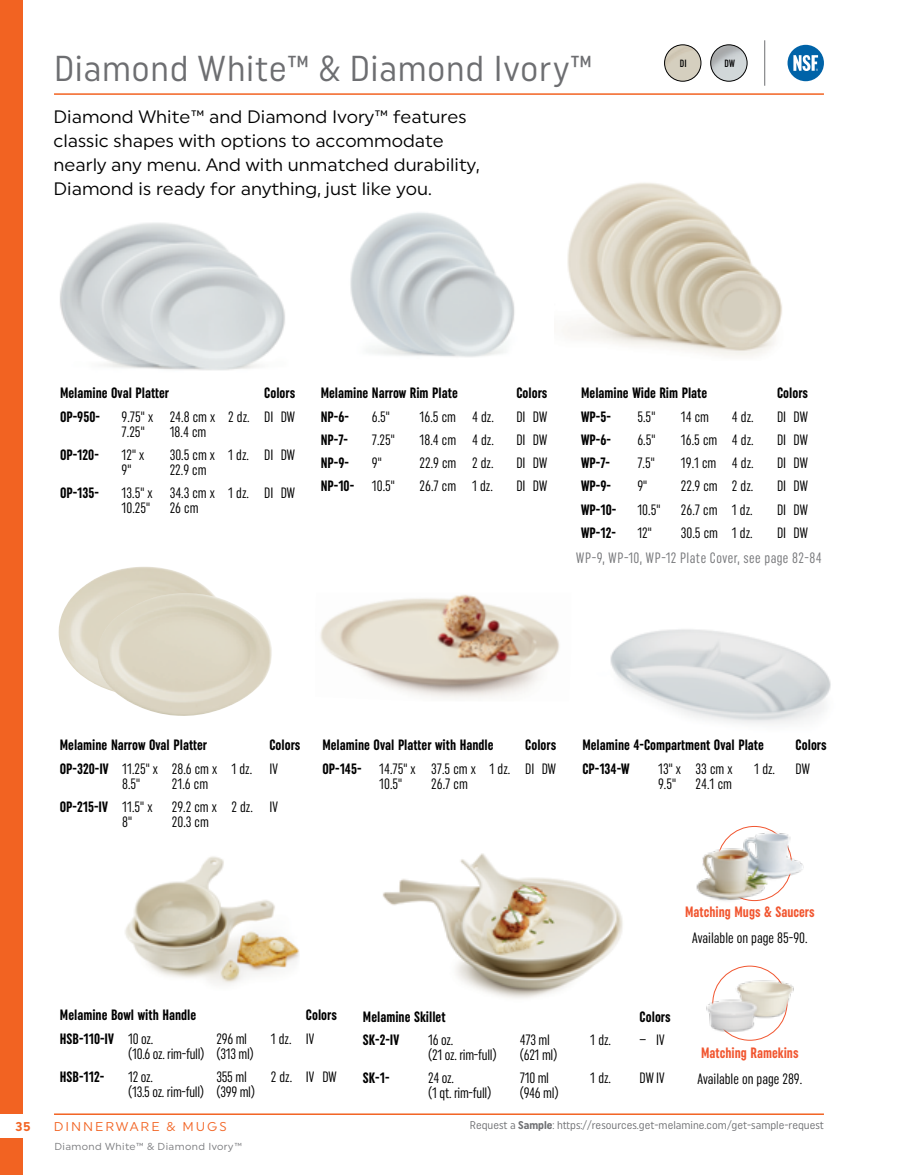
<style>
.page{position:relative;width:905px;height:1175px;background:#fff}
.page>*{position:absolute;margin:0;border:0;box-sizing:border-box;transform-origin:0 0}
.t1{font:36px "Uniform Condensed";letter-spacing:.015em;color:#6d6e71}
.t2{font:18px/24px "Uniform";color:#000}
.t3{font:extra-condensed 15px/15px "Uniform";color:#000}
.t4{font:700 extra-condensed 15px/15px "Uniform";color:#000}
.t5{font:extra-condensed 15px/15px "Uniform";letter-spacing:-.02em;color:#000}
.t6{font:extra-condensed 15px "Uniform";letter-spacing:.03em;color:#77787b}
.t7{font:700 extra-condensed 15px "Uniform";color:#f15630}
.t8{font:12.75px "Uniform";letter-spacing:.15em;color:#f26322}
.t9{font:700 12.75px "Uniform";color:#f26322}
.t10{font:11.25px "Uniform Condensed";color:#6d6e71}
.t11{font:500 extra-condensed 10.5px "Uniform";color:#000}
.t12{font:10.2px "Uniform";letter-spacing:.04em;color:#77787b}
.s1{font-weight:400}
.s2{font-weight:700}
</style>
<div class="page">
<div style="left:0;top:0;width:23px;height:1174px;background:#f26322"></div>
<div style="left:0;top:1114px;width:43px;height:24px;background:#fff"></div>
<hr style="left:54px;top:1113px;width:770px;height:1px;background:#f26322">
<hr style="left:54px;top:93px;width:770px;height:2px;background:#f26322">
<div style="left:787px;top:45px;width:37px;height:36px;background:#0063a8;border-radius:50%"></div>
<svg style="left:793px;top:55px;width:25px;height:16px"></svg>
<img style="left:710px;top:45px;width:37px;height:36px;border-radius:18px">
<div style="left:710px;top:44px;width:37px;height:38px;border:1px solid #000;border-radius:50%"></div>
<img style="left:664px;top:45px;width:37px;height:36px;border-radius:18px">
<div style="left:664px;top:44px;width:37px;height:38px;border:1px solid #000;border-radius:50%"></div>
<hr style="left:764px;top:40px;width:1px;height:46px;background:#6d6e71">
<img style="left:58px;top:567px;width:154px;height:117px">
<img style="left:94px;top:593px;width:178px;height:123px">
<img style="left:350px;top:212px;width:165px;height:145px">
<img style="left:610px;top:629px;width:221px;height:95px">
<img style="left:562px;top:183px;width:220px;height:173px">
<img style="left:320px;top:594px;width:240px;height:105px">
<img style="left:383px;top:853px;width:240px;height:146px">
<img style="left:125px;top:856px;width:175px;height:129px">
<img style="left:60px;top:222px;width:225px;height:149px">
<img style="left:706px;top:967px;width:88px;height:71px">
<img style="left:696px;top:826px;width:108px;height:76px">
<h1 class="t1" style="left:54px;top:47px;width:539px">Diamond White™ &amp; Diamond Ivory™</h1>
<p class="t2" style="left:54px;top:104px;width:427px">Diamond White™ and Diamond Ivory™ features classic shapes with options to accommodate nearly any menu. And with unmatched durability, Diamond is ready for anything, just like you.</p>
<p class="t11" style="left:679px;top:57px;width:8px">DI</p>
<p class="t11" style="left:724px;top:57px;width:12px">DW</p>
<p class="t4" style="left:60px;top:385px;width:110px">Melamine Oval Platter</p>
<p class="t4" style="left:264px;top:385px;width:33px">Colors</p>
<p class="t4" style="left:60px;top:409px;width:41px">OP-950-</p>
<p class="t3" style="left:122px;top:409px;width:33px">9.75" x<br>7.25"</p>
<p class="t3" style="left:170px;top:409px;width:47px">24.8 cm x<br>18.4 cm</p>
<p class="t3" style="left:228px;top:409px;width:68px">2 dz. DI DW</p>
<p class="t4" style="left:60px;top:447px;width:40px">OP-120-</p>
<p class="t3" style="left:122px;top:447px;width:24px">12" x<br>9"</p>
<p class="t3" style="left:170px;top:447px;width:47px">30.5 cm x<br>22.9 cm</p>
<p class="t3" style="left:228px;top:447px;width:68px">1 dz. DI DW</p>
<p class="t4" style="left:60px;top:485px;width:40px">OP-135-</p>
<p class="t3" style="left:122px;top:485px;width:33px">13.5" x<br>10.25"</p>
<p class="t3" style="left:170px;top:485px;width:47px">34.3 cm x<br>26 cm</p>
<p class="t3" style="left:228px;top:485px;width:68px">1 dz. DI DW</p>
<p class="t4" style="left:321px;top:385px;width:139px">Melamine Narrow Rim Plate</p>
<p class="t4" style="left:516px;top:385px;width:33px">Colors</p>
<p class="t4" style="left:321px;top:409px;width:30px">NP-6-</p>
<p class="t3" style="left:372px;top:409px;width:20px">6.5"</p>
<p class="t3" style="left:419px;top:409px;width:76px">16.5 cm 4 dz.</p>
<p class="t3" style="left:516px;top:409px;width:32px">DI DW</p>
<p class="t4" style="left:321px;top:432px;width:29px">NP-7-</p>
<p class="t3" style="left:372px;top:432px;width:25px">7.25"</p>
<p class="t3" style="left:419px;top:432px;width:76px">18.4 cm 4 dz.</p>
<p class="t3" style="left:516px;top:432px;width:32px">DI DW</p>
<p class="t4" style="left:321px;top:455px;width:30px">NP-9-</p>
<p class="t3" style="left:372px;top:455px;width:11px">9"</p>
<p class="t3" style="left:419px;top:455px;width:75px">22.9 cm 2 dz.</p>
<p class="t3" style="left:516px;top:455px;width:32px">DI DW</p>
<p class="t4" style="left:321px;top:478px;width:76px">NP-10- <span class="s1">10.5"</span></p>
<p class="t3" style="left:419px;top:478px;width:75px">26.7 cm 1 dz.</p>
<p class="t3" style="left:516px;top:478px;width:32px">DI DW</p>
<p class="t4" style="left:581px;top:385px;width:128px">Melamine Wide Rim Plate</p>
<p class="t4" style="left:777px;top:385px;width:33px">Colors</p>
<p class="t4" style="left:581px;top:409px;width:31px">WP-5-</p>
<p class="t3" style="left:637px;top:409px;width:19px">5.5"</p>
<p class="t3" style="left:681px;top:409px;width:30px">14 cm</p>
<p class="t3" style="left:732px;top:409px;width:23px">4 dz.</p>
<p class="t3" style="left:777px;top:409px;width:32px">DI DW</p>
<p class="t4" style="left:581px;top:432px;width:31px">WP-6-</p>
<p class="t3" style="left:637px;top:432px;width:20px">6.5"</p>
<p class="t3" style="left:681px;top:432px;width:74px">16.5 cm 4 dz.</p>
<p class="t3" style="left:777px;top:432px;width:32px">DI DW</p>
<p class="t4" style="left:581px;top:455px;width:30px">WP-7-</p>
<p class="t3" style="left:637px;top:455px;width:19px">7.5"</p>
<p class="t3" style="left:681px;top:455px;width:74px">19.1 cm 4 dz.</p>
<p class="t3" style="left:777px;top:455px;width:32px">DI DW</p>
<p class="t4" style="left:581px;top:478px;width:31px">WP-9-</p>
<p class="t3" style="left:637px;top:478px;width:11px">9"</p>
<p class="t3" style="left:681px;top:478px;width:74px">22.9 cm 2 dz.</p>
<p class="t3" style="left:777px;top:478px;width:32px">DI DW</p>
<p class="t4" style="left:581px;top:502px;width:37px">WP-10-</p>
<p class="t3" style="left:637px;top:502px;width:25px">10.5"</p>
<p class="t3" style="left:681px;top:502px;width:73px">26.7 cm 1 dz.</p>
<p class="t3" style="left:777px;top:502px;width:32px">DI DW</p>
<p class="t4" style="left:581px;top:525px;width:36px">WP-12-</p>
<p class="t3" style="left:637px;top:525px;width:16px">12"</p>
<p class="t3" style="left:681px;top:525px;width:73px">30.5 cm 1 dz.</p>
<p class="t3" style="left:777px;top:525px;width:32px">DI DW</p>
<p class="t6" style="left:576px;top:549px;width:247px">WP-9, WP-10, WP-12 Plate Cover, see page 82-84</p>
<p class="t4" style="left:60px;top:737px;width:149px">Melamine Narrow Oval Platter</p>
<p class="t4" style="left:269px;top:737px;width:33px">Colors</p>
<p class="t3" style="left:122px;top:761px;width:37px;text-indent:-62px"><span class="s2">OP-320-IV</span> 11.25" x<br>8.5"</p>
<p class="t3" style="left:172px;top:761px;width:47px">28.6 cm x<br>21.6 cm</p>
<p class="t3" style="left:231px;top:761px;width:48px">1 dz. IV</p>
<p class="t4" style="left:122px;top:799px;width:32px;text-indent:-62px">OP-215-IV <span class="s1">11.5" x<br>8"</span></p>
<p class="t3" style="left:172px;top:799px;width:47px">29.2 cm x<br>20.3 cm</p>
<p class="t3" style="left:231px;top:799px;width:48px">2 dz. IV</p>
<p class="t4" style="left:322px;top:737px;width:173px">Melamine Oval Platter with Handle</p>
<p class="t4" style="left:525px;top:737px;width:33px">Colors</p>
<p class="t3" style="left:379px;top:761px;width:38px;text-indent:-57px"><span class="s2">OP-145-</span> 14.75" x<br>10.5"</p>
<p class="t3" style="left:431px;top:761px;width:46px">37.5 cm x<br>26.7 cm</p>
<p class="t3" style="left:489px;top:761px;width:68px">1 dz. DI DW</p>
<p class="t4" style="left:582px;top:737px;width:183px">Melamine 4-Compartment Oval Plate</p>
<p class="t4" style="left:795px;top:737px;width:33px">Colors</p>
<p class="t4" style="left:582px;top:761px;width:49px">CP-134-W</p>
<p class="t3" style="left:658px;top:761px;width:24px">13" x<br>9.5"</p>
<p class="t3" style="left:695px;top:761px;width:38px">33 cm x<br>24.1 cm</p>
<p class="t3" style="left:754px;top:761px;width:22px">1 dz.</p>
<p class="t3" style="left:795px;top:761px;width:16px">DW</p>
<p class="t7" style="left:685px;top:903px;width:131px">Matching Mugs &amp; Saucers</p>
<p class="t3" style="left:692px;top:930px;width:117px">Available on page 85-90.</p>
<p class="t4" style="left:60px;top:1007px;width:138px">Melamine Bowl with Handle</p>
<p class="t4" style="left:306px;top:1007px;width:33px">Colors</p>
<p class="t5" style="left:128px;top:1030px;width:78px;text-indent:-68px"><span class="s2">HSB-110-IV</span> 10 oz.<br>(10.6 oz. rim-full)</p>
<p class="t5" style="left:216px;top:1030px;width:39px">296 ml (313 ml)</p>
<p class="t3" style="left:271px;top:1030px;width:45px">1 dz. IV</p>
<p class="t4" style="left:60px;top:1069px;width:46px">HSB-112-</p>
<p class="t5" style="left:128px;top:1069px;width:78px">12 oz.<br>(13.5 oz. rim-full)</p>
<p class="t5" style="left:216px;top:1069px;width:40px">355 ml (399 ml)</p>
<p class="t3" style="left:271px;top:1069px;width:67px">2 dz. IV DW</p>
<p class="t4" style="left:363px;top:1009px;width:84px">Melamine Skillet</p>
<p class="t4" style="left:639px;top:1009px;width:33px">Colors</p>
<p class="t4" style="left:363px;top:1032px;width:38px">SK-2-IV</p>
<p class="t5" style="left:428px;top:1032px;width:70px">16 oz.<br>(21 oz. rim-full)</p>
<p class="t5" style="left:519px;top:1032px;width:39px">473 ml (621 ml)</p>
<p class="t3" style="left:590px;top:1032px;width:22px">1 dz.</p>
<p class="t3" style="left:639px;top:1032px;width:26px">– IV</p>
<p class="t4" style="left:363px;top:1070px;width:28px">SK-1-</p>
<p class="t5" style="left:428px;top:1070px;width:65px">24 oz.<br>(1 qt. rim-full)</p>
<p class="t5" style="left:519px;top:1070px;width:40px">710 ml (946 ml)</p>
<p class="t3" style="left:590px;top:1070px;width:22px">1 dz.</p>
<p class="t3" style="left:639px;top:1070px;width:26px">DW IV</p>
<p class="t7" style="left:701px;top:1044px;width:99px">Matching Ramekins</p>
<p class="t3" style="left:697px;top:1070px;width:106px">Available on page 289.</p>
<p class="t9" style="left:16px;top:1118px;width:17px">35</p>
<p class="t8" style="left:54px;top:1118px;width:174px">DINNERWARE &amp; MUGS</p>
<p class="t10" style="left:470px;top:1118px;width:355px">Request a <span class="s2">Sample</span>: https://resources.get-melamine.com/get-sample-request</p>
<p class="t12" style="left:54px;top:1140px;width:189px">Diamond White™ &amp; Diamond Ivory™</p>
</div>
